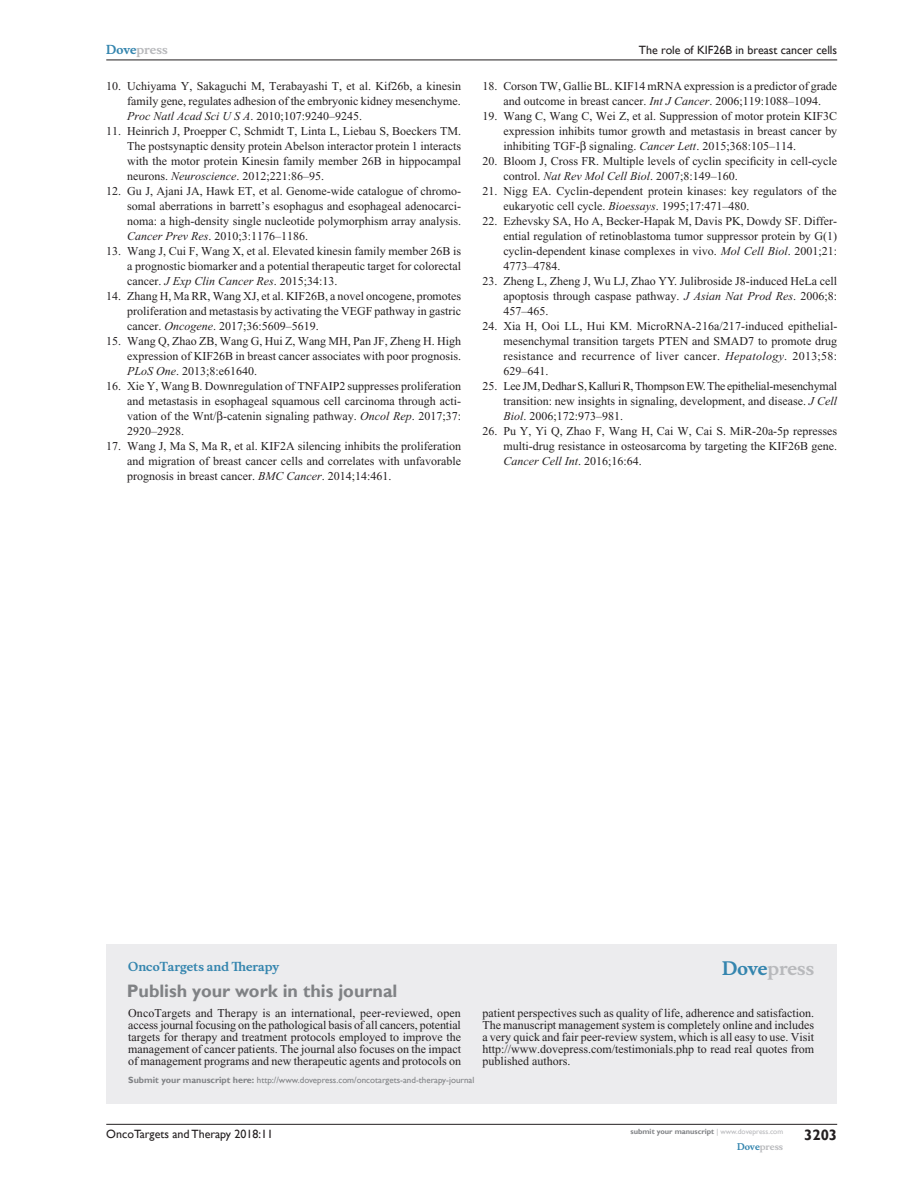
<style>
.page{position:relative;width:918px;height:1188px;background:#fff}
.page>*{position:absolute;margin:0;border:0;box-sizing:border-box;transform-origin:0 0}
.PromBx-H1{font:700 18px "Gill Sans";color:#808285}
.PromBx-Brand{font:700 18px "Musee";color:#b8b9bc}
.t1{font:700 15px "Gill Sans";color:#231f20}
.RefNL2{font:12px/15px "Times New Roman";color:#231f20;text-align:justify}
.PromBx-Tx{font:12px/12px "Times New Roman";color:#231f20;text-align:justify}
.t2{font:12px "Gill Sans";color:#231f20}
.PromBx-JrnlName{font:700 12px "Musee";color:#3485ae}
.t3{font:700 12px "Musee";color:#b8b9bc}
.PromBx-SubmitMssWebA{font:9px "Gill Sans";color:#808285}
.t4{font:700 9px "Musee";color:#b8b9bc}
.t5{font:700 7.5px "Gill Sans";color:#808285}
.s1{color:#3485ae}
.s2{font-style:italic}
.s3{font-weight:700}
.s4{font-weight:400;color:#b8b9bc}
</style>
<div class="page">
<div style="left:106px;top:944px;width:731px;height:159px;background:#ececee"></div>
<hr style="left:106px;top:1124px;width:731px;height:1px;background:#231f20">
<hr style="left:106px;top:60px;width:731px;height:1px;background:#231f20">
<p class="t3" style="left:106px;top:43px;width:63px"><span class="s1">Dove</span>press</p>
<p class="RefNL2" style="left:127px;top:79px;width:335px;text-indent:-21px">10. Uchiyama Y, Sakaguchi M, Terabayashi T, et al. Kif26b, a kinesin family gene, regulates adhesion of the embryonic kidney mesenchyme.<br><span class="s2">Proc Natl Acad Sci U S A</span>. 2010;107:9240–9245.</p>
<p class="RefNL2" style="left:127px;top:124px;width:335px;text-indent:-21px">11. Heinrich J, Proepper C, Schmidt T, Linta L, Liebau S, Boeckers TM.<br>The postsynaptic density protein Abelson interactor protein 1 interacts with the motor protein Kinesin family member 26B in hippocampal neurons. <span class="s2">Neuroscience</span>. 2012;221:86–95.</p>
<p class="RefNL2" style="left:127px;top:184px;width:335px;text-indent:-21px">12. Gu J, Ajani JA, Hawk ET, et al. Genome-wide catalogue of chromo&shy;somal aberrations in barrett’s esophagus and esophageal adenocarci&shy;noma: a high-density single nucleotide polymorphism array analysis.<br><span class="s2">Cancer Prev Res</span>. 2010;3:1176–1186.</p>
<p class="RefNL2" style="left:127px;top:244px;width:335px;text-indent:-21px">13. Wang J, Cui F, Wang X, et al. Elevated kinesin family member 26B is a prognostic biomarker and a potential therapeutic target for colorectal cancer. <span class="s2">J Exp Clin Cancer Res</span>. 2015;34:13.</p>
<p class="RefNL2" style="left:127px;top:289px;width:335px;text-indent:-21px">14. Zhang H, Ma RR, Wang XJ, et al. KIF26B, a novel oncogene, promotes proliferation and metastasis by activating the VEGF pathway in gastric cancer. <span class="s2">Oncogene</span>. 2017;36:5609–5619.</p>
<p class="RefNL2" style="left:127px;top:334px;width:335px;text-indent:-21px">15. Wang Q, Zhao ZB, Wang G, Hui Z, Wang MH, Pan JF, Zheng H. High expression of KIF26B in breast cancer associates with poor prognosis.<br><span class="s2">PLoS One</span>. 2013;8:e61640.</p>
<p class="RefNL2" style="left:127px;top:379px;width:335px;text-indent:-21px">16. Xie Y, Wang B. Downregulation of TNFAIP2 suppresses proliferation and metastasis in esophageal squamous cell carcinoma through acti&shy;vation of the Wnt/ -catenin signaling pathway. <span class="s2">Oncol Rep</span>. 2017;37:<br>2920–2928.</p>
<p class="RefNL2" style="left:127px;top:439px;width:335px;text-indent:-21px">17. Wang J, Ma S, Ma R, et al. KIF2A silencing inhibits the proliferation and migration of breast cancer cells and correlates with unfavorable prognosis in breast cancer. <span class="s2">BMC Cancer</span>. 2014;14:461.</p>
<p class="t2" style="left:639px;top:43px;width:200px">The role of KIF26B in breast cancer cells</p>
<p class="RefNL2" style="left:482px;top:79px;width:356px;text-align:center">18. Corson TW, Gallie BL. KIF14 mRNA expression is a predictor of grade and outcome in breast cancer. <span class="s2">Int J Cancer</span>. 2006;119:1088–1094.</p>
<p class="RefNL2" style="left:503px;top:109px;width:335px;text-indent:-21px">19. Wang C, Wang C, Wei Z, et al. Suppression of motor protein KIF3C expression inhibits tumor growth and metastasis in breast cancer by inhibiting TGF- signaling. <span class="s2">Cancer Lett</span>. 2015;368:105–114.</p>
<p class="RefNL2" style="left:503px;top:154px;width:335px;text-indent:-21px">20. Bloom J, Cross FR. Multiple levels of cyclin specificity in cell-cycle control. <span class="s2">Nat Rev Mol Cell Biol</span>. 2007;8:149–160.</p>
<p class="RefNL2" style="left:503px;top:184px;width:335px;text-indent:-21px">21. Nigg EA. Cyclin-dependent protein kinases: key regulators of the eukaryotic cell cycle. <span class="s2">Bioessays</span>. 1995;17:471–480.</p>
<p class="RefNL2" style="left:503px;top:214px;width:335px;text-indent:-21px">22. Ezhevsky SA, Ho A, Becker-Hapak M, Davis PK, Dowdy SF. Differ&shy;ential regulation of retinoblastoma tumor suppressor protein by G(1) cyclin-dependent kinase complexes in vivo. <span class="s2">Mol Cell Biol</span>. 2001;21:<br>4773–4784.</p>
<p class="RefNL2" style="left:503px;top:274px;width:335px;text-indent:-21px">23. Zheng L, Zheng J, Wu LJ, Zhao YY. Julibroside J8-induced HeLa cell apoptosis through caspase pathway. <span class="s2">J Asian Nat Prod Res</span>. 2006;8:<br>457–465.</p>
<p class="RefNL2" style="left:503px;top:319px;width:335px;text-indent:-21px">24. Xia H, Ooi LL, Hui KM. MicroRNA-216a/217-induced epithelial&shy;mesenchymal transition targets PTEN and SMAD7 to promote drug resistance and recurrence of liver cancer. <span class="s2">Hepatology</span>. 2013;58:<br>629–641.</p>
<p class="RefNL2" style="left:503px;top:379px;width:335px;text-indent:-21px">25. Lee JM, Dedhar S, Kalluri R, Thompson EW. The epithelial-mesenchymal transition: new insights in signaling, development, and disease. <span class="s2">J Cell Biol</span>. 2006;172:973–981.</p>
<p class="RefNL2" style="left:503px;top:424px;width:335px;text-indent:-21px">26. Pu Y, Yi Q, Zhao F, Wang H, Cai W, Cai S. MiR-20a-5p represses multi-drug resistance in osteosarcoma by targeting the KIF26B gene.<br><span class="s2">Cancer Cell Int</span>. 2016;16:64.</p>
<p class="PromBx-JrnlName" style="left:128px;top:959px;width:152px">OncoTargets and Therapy</p>
<p class="PromBx-H1" style="left:127px;top:980px;width:272px">Publish your work in this journal</p>
<p class="PromBx-Brand" style="left:722px;top:958px;width:94px"><span class="s1">Dove</span>press</p>
<p class="PromBx-Tx" style="left:128px;top:1007px;width:334px">OncoTargets and Therapy is an international, peer-reviewed, open access journal focusing on the pathological basis of all cancers, potential targets for therapy and treatment protocols employed to improve the management of cancer patients. The journal also focuses on the impact of management programs and new therapeutic agents and protocols on</p>
<p class="PromBx-Tx" style="left:482px;top:1007px;width:333px">patient perspectives such as quality of life, adherence and satisfaction.<br>The manuscript management system is completely online and includes a very quick and fair peer-review system, which is all easy to use. Visit http://www.dovepress.com/testimonials.php to read real quotes from published authors.</p>
<p class="PromBx-SubmitMssWebA" style="left:128px;top:1075px;width:348px"><span class="s3">Submit your manuscript here:</span> http://www.dovepress.com/oncotargets-and-therapy-journal</p>
<p class="t2" style="left:106px;top:1127px;width:168px">OncoTargets and Therapy 2018:11</p>
<p class="t5" style="left:631px;top:1127px;width:154px">submit your manuscript <span class="s4">| www.dovepress.com</span></p>
<p class="t4" style="left:737px;top:1141px;width:48px"><span class="s1">Dove</span>press</p>
<p class="t1" style="left:804px;top:1126px;width:35px">3203</p>
</div>
